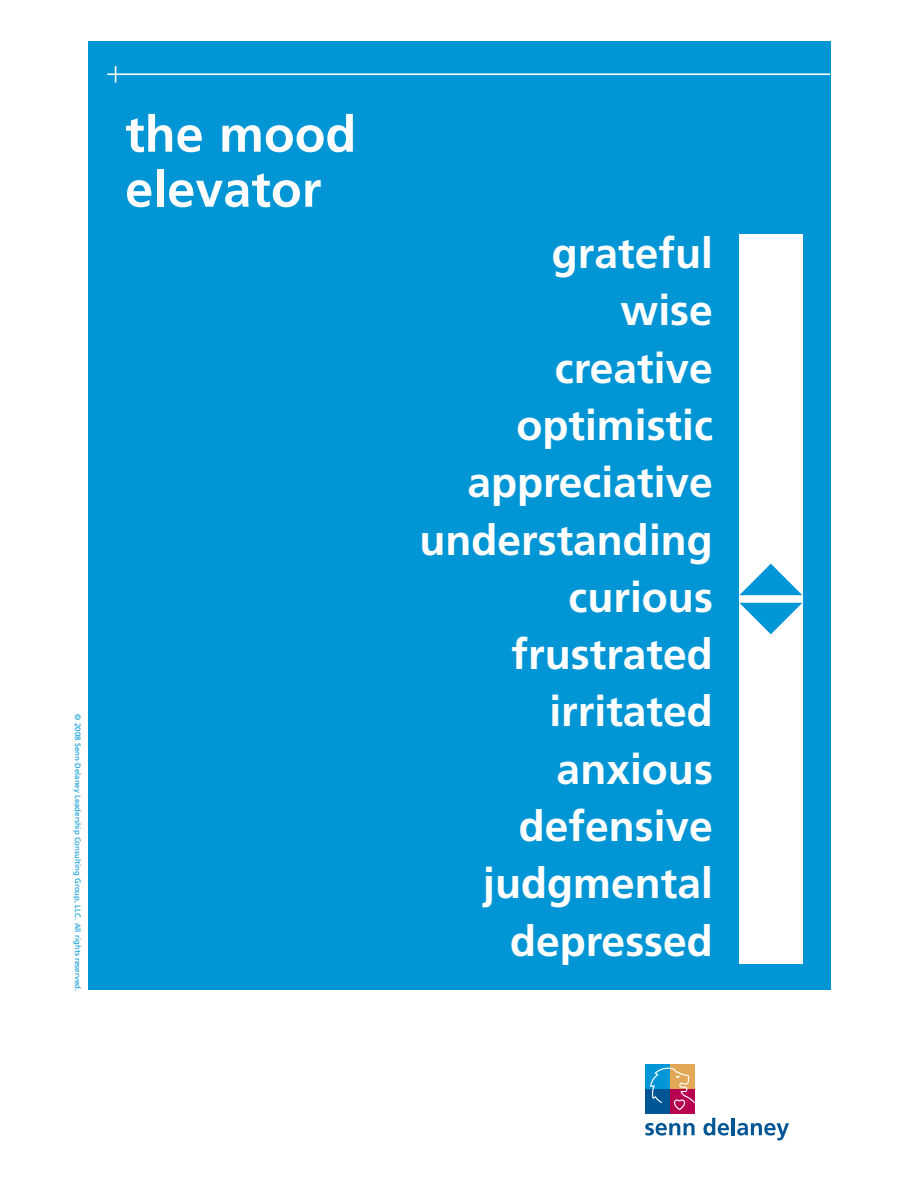
<style>
.page{position:relative;width:918px;height:1188px;background:#fff}
.page>*{position:absolute;margin:0;border:0;box-sizing:border-box;transform-origin:0 0}
.t1{font:700 50.4px/55.1px "Frutiger";color:#fff}
.t2{font:700 42.6px/57.3px "Frutiger";color:#fff;text-align:right}
.t3{font:7.8px "Frutiger";color:#0096d6}
</style>
<div class="page">
<svg style="left:645px;top:1123px;width:50px;height:13px"></svg>
<svg style="left:703px;top:1118px;width:26px;height:18px"></svg>
<hr style="left:732px;top:1118px;width:3px;height:17px;background:#005595">
<svg style="left:737px;top:1123px;width:52px;height:17px"></svg>
<div style="left:670px;top:1089px;width:25px;height:25px;background:#b70050"></div>
<div style="left:646px;top:1089px;width:24px;height:25px;background:#005595"></div>
<div style="left:646px;top:1065px;width:24px;height:24px;background:#0096d7"></div>
<div style="left:670px;top:1065px;width:25px;height:24px;background:#e2a855"></div>
<svg style="left:650px;top:1068px;width:45px;height:42px"></svg>
<div style="left:88px;top:41px;width:742px;height:949px;background:#0096d6"></div>
<hr style="left:107px;top:73px;width:723px;height:2px;background:#fff">
<svg style="left:115px;top:66px;width:1px;height:16px"></svg>
<div style="left:739px;top:234px;width:63px;height:730px;background:#fff"></div>
<svg style="left:739px;top:564px;width:63px;height:31px"></svg>
<svg style="left:739px;top:603px;width:63px;height:31px"></svg>
<p class="t1" style="left:125px;top:111px;width:233px">the mood elevator</p>
<p class="t3" style="left:81px;top:714px;width:278px;rotate:90deg">© 2008 Senn-Delaney Leadership Consulting Group, LLC. All rights reserved.</p>
<p class="t2" style="left:419px;top:228px;width:295px">grateful<br>wise<br>creative optimistic appreciative understanding curious frustrated irritated anxious defensive judgmental depressed</p>
</div>
